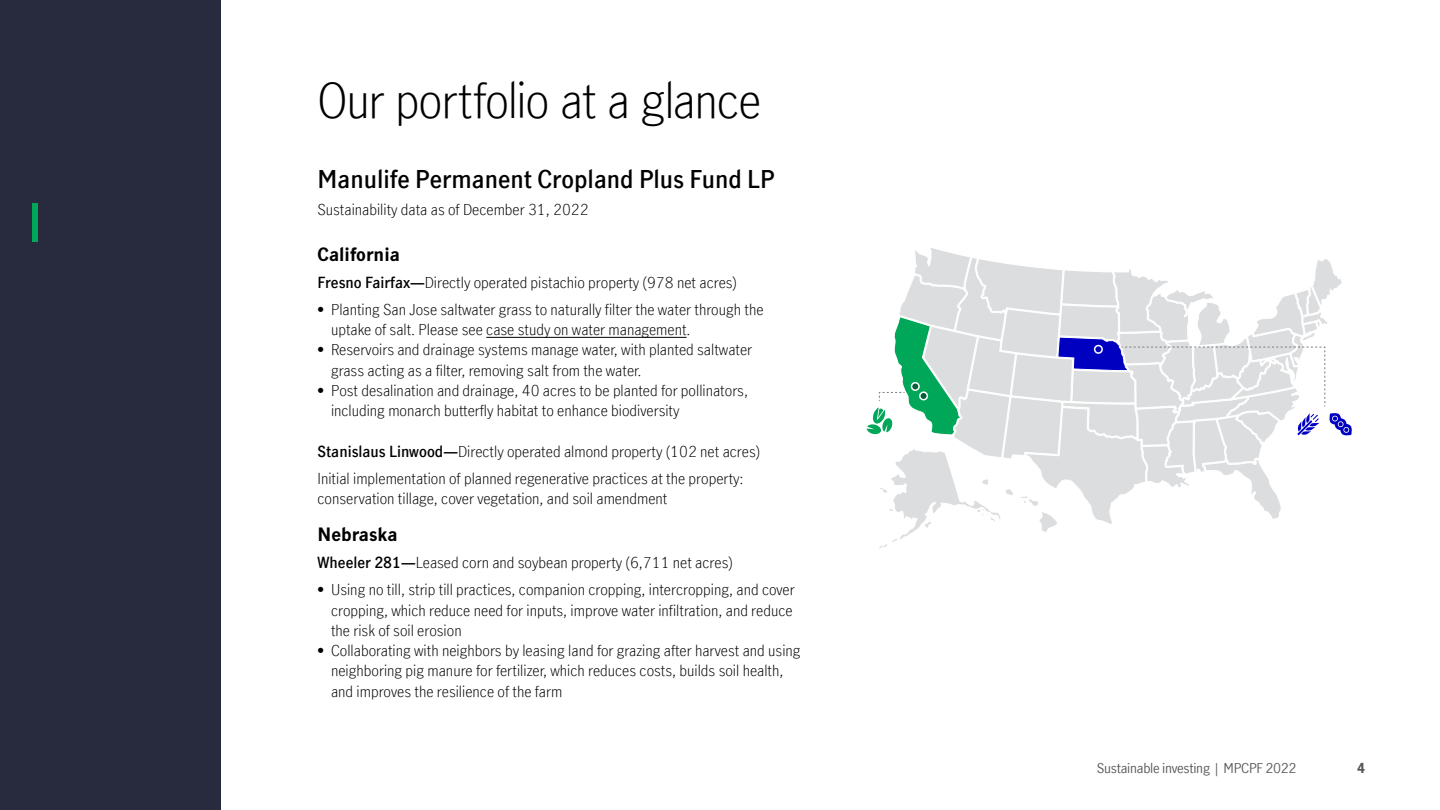
<style>
.page{position:relative;width:1440px;height:810px;background:#fff}
.page>*{position:absolute;margin:0;border:0;box-sizing:border-box;transform-origin:0 0}
.H2_-_section_header_-_64_74{font:300 48px "Manulife JH Sans Optimized";letter-spacing:-.025em;color:#000}
.P_-_intro_-_32_48_light{font:600 24px "Manulife JH Sans Optimized";color:#000}
.P_-_para_title_-_24_32_bold{font:700 18px "Manulife JH Sans Optimized";color:#000}
.P_-_body_bullet_-_20_27_light{font:300 15px/20.2px "Manulife JH Sans Optimized";color:#000}
.P_-_body_para_-_20_27_light{font:300 15px/20.2px "Manulife JH Sans Optimized";color:#000}
.t1{font:13.5px "Manulife JH Sans Optimized";letter-spacing:-.02em;color:#575757}
.t2{font:700 13.5px "Manulife JH Sans Optimized";color:#575757}
.s1{font-weight:600}
</style>
<div class="page">
<svg style="left:867px;top:248px;width:485px;height:301px"></svg>
<div style="left:912px;top:383px;width:7px;height:7px;background:#046138;border-radius:50%"></div>
<div style="left:911px;top:382px;width:9px;height:9px;border:2px solid #fff;border-radius:50%"></div>
<div style="left:920px;top:392px;width:7px;height:8px;background:#046138;border-radius:50%"></div>
<div style="left:919px;top:391px;width:9px;height:9px;border:2px solid #fff;border-radius:50%"></div>
<div style="left:1095px;top:346px;width:7px;height:7px;background:#0000c1;border-radius:50%"></div>
<div style="left:1094px;top:345px;width:9px;height:9px;border:2px solid #fff;border-radius:50%"></div>
<hr style="left:486px;top:337px;width:201px;height:1px;background:#000">
<div style="left:0;top:0;width:221px;height:810px;background:#282b3e"></div>
<div style="left:33px;top:203px;width:5px;height:39px;background:#00a758"></div>
<h2 class="H2_-_section_header_-_64_74" style="left:318px;top:68px;width:445px">Our portfolio at a glance</h2>
<p class="P_-_intro_-_32_48_light" style="left:318px;top:163px;width:458px">Manulife Permanent Cropland Plus Fund LP</p>
<p class="P_-_body_para_-_20_27_light" style="left:318px;top:199px;width:273px">Sustainability data as of December 31, 2022</p>
<p class="P_-_para_title_-_24_32_bold" style="left:318px;top:242px;width:84px">California</p>
<p class="P_-_body_para_-_20_27_light" style="left:318px;top:272px;width:421px"><span class="s1">Fresno Fairfax—</span>Directly operated pistachio property (978 net acres)</p>
<p class="P_-_body_bullet_-_20_27_light" style="left:331px;top:299px;width:434px;text-indent:-14px">• Planting San Jose saltwater grass to naturally filter the water through the uptake of salt. Please see case study on water management.</p>
<p class="P_-_body_bullet_-_20_27_light" style="left:331px;top:339px;width:423px;text-indent:-14px">• Reservoirs and drainage systems manage water, with planted saltwater grass acting as a filter, removing salt from the water.</p>
<p class="P_-_body_bullet_-_20_27_light" style="left:331px;top:380px;width:418px;text-indent:-14px">• Post desalination and drainage, 40 acres to be planted for pollinators, including monarch butterfly habitat to enhance biodiversity</p>
<p class="P_-_body_para_-_20_27_light" style="left:318px;top:440px;width:444px"><span class="s1">Stanislaus Linwood—</span>Directly operated almond property (102 net acres)</p>
<p class="P_-_body_para_-_20_27_light" style="left:318px;top:467px;width:428px">Initial implementation of planned regenerative practices at the property: conservation tillage, cover vegetation, and soil amendment</p>
<p class="P_-_para_title_-_24_32_bold" style="left:318px;top:522px;width:82px">Nebraska</p>
<p class="P_-_body_para_-_20_27_light" style="left:318px;top:552px;width:417px"><span class="s1">Wheeler 281—</span>Leased corn and soybean property (6,711 net acres)</p>
<p class="P_-_body_bullet_-_20_27_light" style="left:331px;top:579px;width:465px;text-indent:-14px">• Using no till, strip till practices, companion cropping, intercropping, and cover cropping, which reduce need for inputs, improve water infiltration, and reduce the risk of soil erosion</p>
<p class="P_-_body_bullet_-_20_27_light" style="left:331px;top:640px;width:471px;text-indent:-14px">• Collaborating with neighbors by leasing land for grazing after harvest and using neighboring pig manure for fertilizer, which reduces costs, builds soil health, and improves the resilience of the farm</p>
<p class="t1" style="left:1097px;top:758px;width:201px">Sustainable investing | MPCPF 2022</p>
<p class="t2" style="left:1357px;top:758px;width:9px">4</p>
</div>
